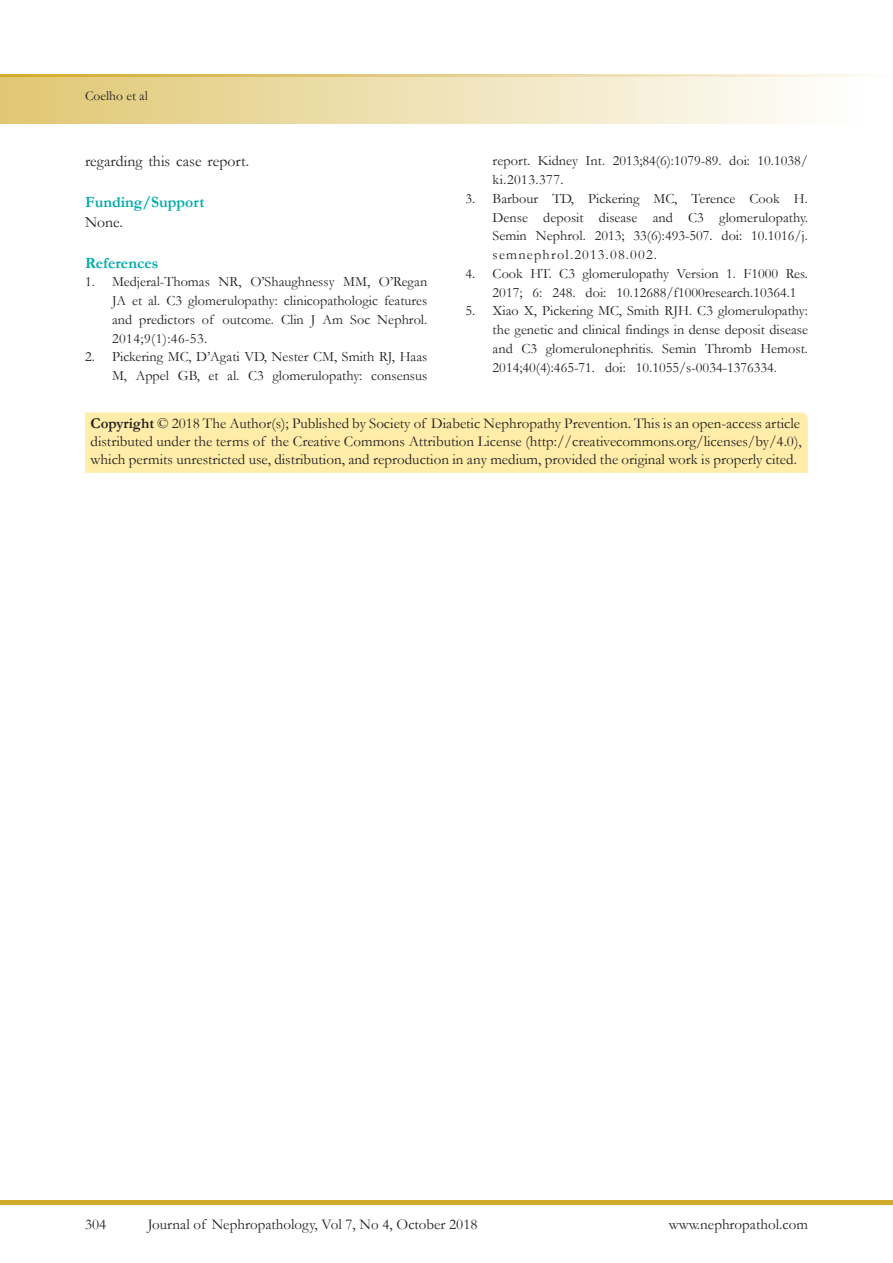
<style>
.page{position:relative;width:893px;height:1263px;background:#fff}
.page>*{position:absolute;margin:0;border:0;box-sizing:border-box;transform-origin:0 0}
.t1{font:15.75px "Garamond";color:#231f20}
.t2{font:700 15.75px "Garamond";color:#00aaad}
.t3{font:15px/18px "Garamond";color:#231f20;text-align:justify}
.t4{font:14.25px/18.8px "Garamond";color:#231f20;text-align:justify}
.t5{font:13.5px "Garamond";color:#231f20}
.s1{font-weight:700}
</style>
<div class="page">
<div style="left:0;top:77px;width:893px;height:46px;background:linear-gradient(to right,#e0c773,#fff)"></div>
<hr style="left:0;top:1200px;width:893px;height:4px;background:#d1ab2a">
<hr style="left:892px;top:77px;width:1px;height:46px;background:#d1ab2a">
<svg style="left:0;top:75px;width:862px;height:2px;background:#e5cf8b"></svg>
<div style="left:85px;top:412px;width:723px;height:61px;background:#ffeda9"></div>
<p class="t5" style="left:85px;top:87px;width:64px">Coelho et al</p>
<p class="t1" style="left:85px;top:151px;width:166px">regarding this case report.</p>
<p class="t2" style="left:85px;top:191px;width:121px">Funding/Support</p>
<p class="t1" style="left:85px;top:212px;width:39px">None.</p>
<p class="t2" style="left:85px;top:252px;width:75px">References</p>
<p class="t4" style="left:112px;top:272px;width:317px;text-indent:-27px">1. Medjeral-Thomas NR, O’Shaughnessy MM, O’Regan JA et al. C3 glomerulopathy: clinicopathologic features and predictors of outcome. Clin J Am Soc Nephrol.<br>2014;9(1):46-53.</p>
<p class="t4" style="left:85px;top:347px;width:344px;text-align:right">2. Pickering MC, D’Agati VD, Nester CM, Smith RJ, Haas<br>M, Appel GB, et al. C3 glomerulopathy: consensus</p>
<p class="t4" style="left:493px;top:151px;width:317px">report. Kidney Int. 2013;84(6):1079-89. doi: 10.1038/ ki.2013.377.</p>
<p class="t4" style="left:493px;top:189px;width:317px;text-indent:-27px">3. Barbour TD, Pickering MC, Terence Cook H.<br>Dense deposit disease and C3 glomerulopathy.<br>Semin Nephrol. 2013; 33(6):493-507. doi: 10.1016/j. semnephrol.2013.08.002.</p>
<p class="t4" style="left:493px;top:264px;width:317px;text-indent:-27px">4. Cook HT. C3 glomerulopathy Version 1. F1000 Res.<br>2017; 6: 248. doi: 10.12688/f1000research.10364.1</p>
<p class="t4" style="left:493px;top:301px;width:317px;text-indent:-27px">5. Xiao X, Pickering MC, Smith RJH. C3 glomerulopathy: the genetic and clinical findings in dense deposit disease and C3 glomerulonephritis. Semin Thromb Hemost.<br>2014;40(4):465-71. doi: 10.1055/s-0034-1376334.</p>
<p class="t3" style="left:91px;top:414px;width:713px"><span class="s1">Copyright</span> © 2018 The Author(s); Published by Society of Diabetic Nephropathy Prevention. This is an open-access article distributed under the terms of the Creative Commons Attribution License (http://creativecommons.org/licenses/by/4.0), which permits unrestricted use, distribution, and reproduction in any medium, provided the original work is properly cited.</p>
<p class="t3" style="left:85px;top:1215px;width:23px">304</p>
<p class="t3" style="left:148px;top:1215px;width:331px">Journal of Nephropathology, Vol 7, No 4, October 2018</p>
<p class="t3" style="left:669px;top:1215px;width:141px">www.nephropathol.com</p>
</div>
